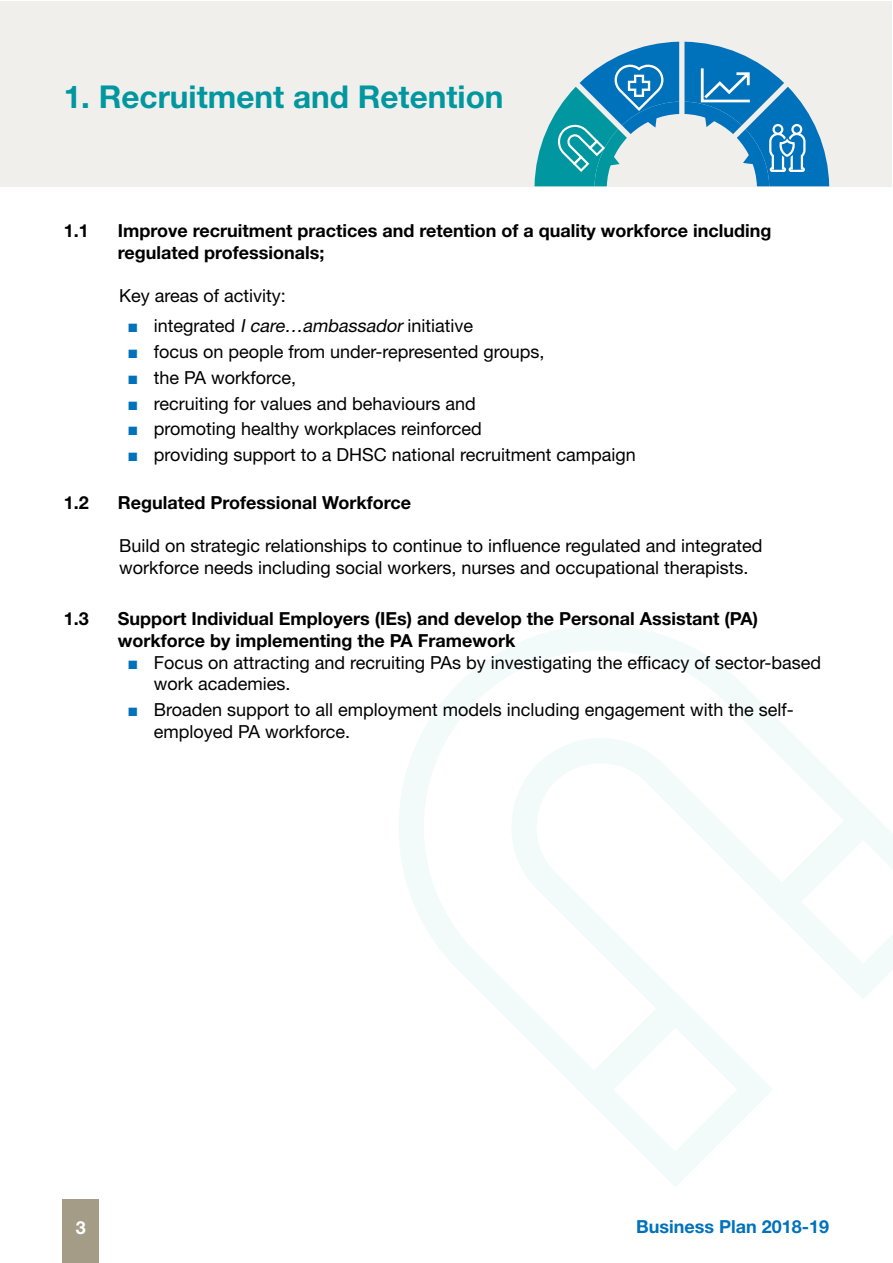
<style>
.page{position:relative;width:893px;height:1263px;background:#fff}
.page>*{position:absolute;margin:0;border:0;box-sizing:border-box;transform-origin:0 0}
.t1{font:700 31.5px "Helvetica Neue LT Std";color:#0097a0}
.t2{font:18px/21.6px "Helvetica Neue LT Std";color:#000}
.t3{font:700 18px/21.6px "Helvetica Neue LT Std";color:#000}
.t4{font:700 18px "Helvetica Neue LT Std";color:#0071bb}
.t5{font:700 18px "Helvetica Neue LT Std";color:#fff}
.s1{font-family:"Arial";color:#0071bb}
.s2{font-style:italic}
</style>
<div class="page">
<div style="left:62px;top:1199px;width:37px;height:64px;background:#a49c87"></div>
<svg style="left:399px;top:626px;width:463px;height:463px"></svg>
<svg style="left:578px;top:804px;width:315px;height:383px"></svg>
<div style="left:1px;top:1px;width:891px;height:185px;background:#f1efeb"></div>
<svg style="left:534px;top:42px;width:295px;height:144px"></svg>
<h1 class="t1" style="left:64px;top:77px;width:441px">1. Recruitment and Retention</h1>
<p class="t3" style="left:64px;top:220px;width:27px">1.1</p>
<p class="t3" style="left:118px;top:220px;width:655px">Improve recruitment practices and retention of a quality workforce including regulated professionals;</p>
<p class="t2" style="left:119px;top:284px;width:168px">Key areas of activity:</p>
<p class="t2" style="left:128px;top:315px;width:347px"><span class="s1">■</span> integrated <span class="s2">I care…ambassador</span> initiative</p>
<p class="t2" style="left:128px;top:340px;width:419px"><span class="s1">■</span> focus on people from under-represented groups,</p>
<p class="t2" style="left:128px;top:366px;width:170px"><span class="s1">■</span> the PA workforce,</p>
<p class="t2" style="left:128px;top:392px;width:350px"><span class="s1">■</span> recruiting for values and behaviours and</p>
<p class="t2" style="left:128px;top:418px;width:356px"><span class="s1">■</span> promoting healthy workplaces reinforced</p>
<p class="t2" style="left:128px;top:444px;width:510px"><span class="s1">■</span> providing support to a DHSC national recruitment campaign</p>
<p class="t3" style="left:64px;top:491px;width:27px">1.2</p>
<p class="t3" style="left:118px;top:491px;width:295px">Regulated Professional Workforce</p>
<p class="t2" style="left:119px;top:534px;width:645px">Build on strategic relationships to continue to influence regulated and integrated workforce needs including social workers, nurses and occupational therapists.</p>
<p class="t3" style="left:64px;top:608px;width:27px">1.3</p>
<p class="t3" style="left:118px;top:608px;width:642px">Support Individual Employers (IEs) and develop the Personal Assistant (PA) workforce by implementing the PA Framework</p>
<p class="t2" style="left:154px;top:651px;width:669px;text-indent:-26px"><span class="s1">■</span> Focus on attracting and recruiting PAs by investigating the efficacy of sector-based work academies.</p>
<p class="t2" style="left:154px;top:698px;width:641px;text-indent:-26px"><span class="s1">■</span> Broaden support to all employment models including engagement with the self&shy;employed PA workforce.</p>
<p class="t5" style="left:76px;top:1216px;width:12px">3</p>
<p class="t4" style="left:636px;top:1216px;width:195px">Business Plan 2018-19</p>
</div>
